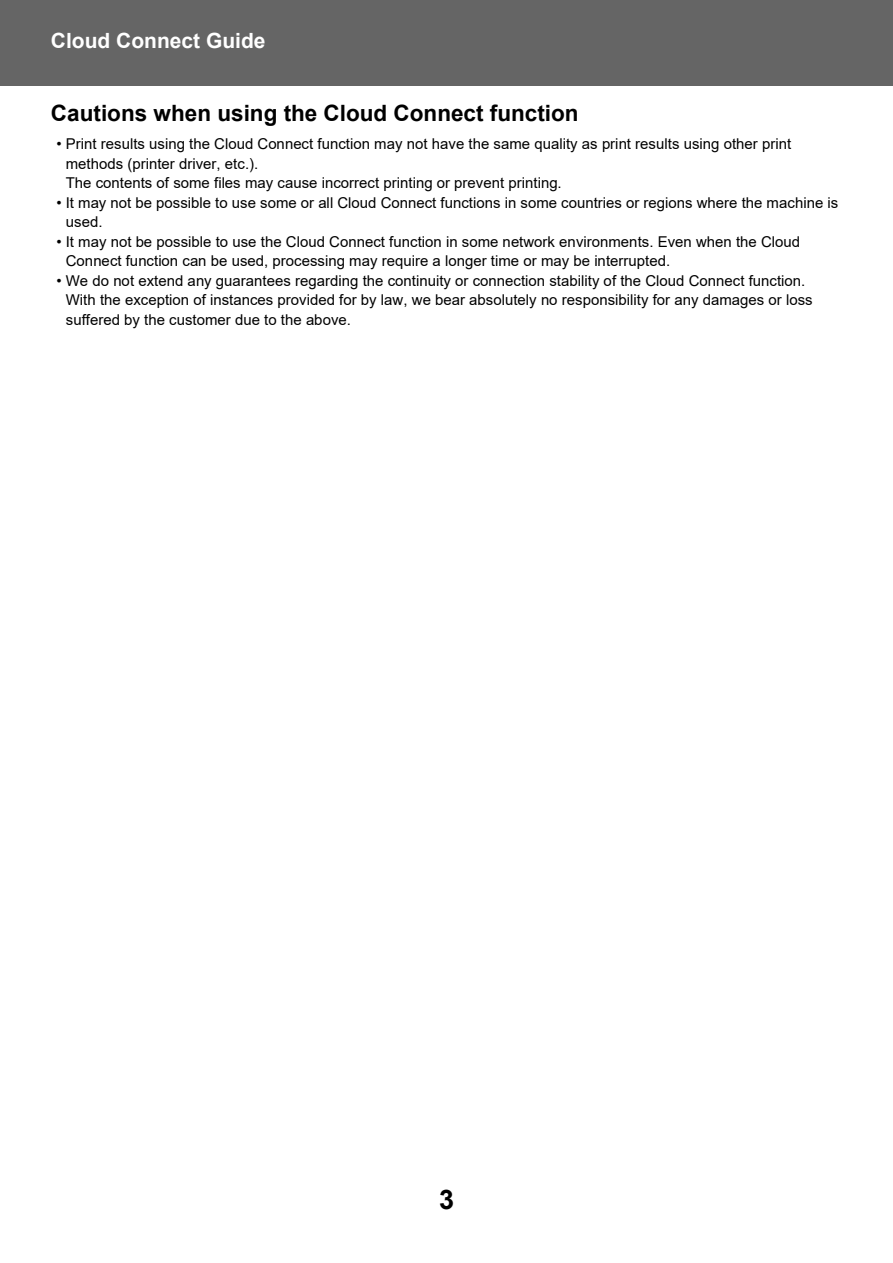
<style>
.page{position:relative;width:893px;height:1263px;background:#fff}
.page>*{position:absolute;margin:0;border:0;box-sizing:border-box;transform-origin:0 0}
.t1{font:700 27px "Arial";color:#000}
.t2{font:700 22.5px "Arial";color:#000}
.t3{font:700 21px "Arial";color:#fff}
.t4{font:15px/19.5px "Arial";color:#000}
</style>
<div class="page">
<div style="left:0;top:0;width:892px;height:85px;background:#656565"></div>
<h3 class="t3" style="left:51px;top:29px;width:216px">Cloud Connect Guide</h3>
<h2 class="t2" style="left:51px;top:101px;width:529px">Cautions when using the Cloud Connect function</h2>
<p class="t4" style="left:66px;top:134px;width:726px;text-indent:-9px">• Print results using the Cloud Connect function may not have the same quality as print results using other print methods (printer driver, etc.).<br>The contents of some files may cause incorrect printing or prevent printing.</p>
<p class="t4" style="left:66px;top:193px;width:774px;text-indent:-9px">• It may not be possible to use some or all Cloud Connect functions in some countries or regions where the machine is used.</p>
<p class="t4" style="left:66px;top:232px;width:736px;text-indent:-9px">• It may not be possible to use the Cloud Connect function in some network environments. Even when the Cloud<br>Connect function can be used, processing may require a longer time or may be interrupted.</p>
<p class="t4" style="left:66px;top:271px;width:748px;text-indent:-9px">• We do not extend any guarantees regarding the continuity or connection stability of the Cloud Connect function.<br>With the exception of instances provided for by law, we bear absolutely no responsibility for any damages or loss suffered by the customer due to the above.</p>
<h1 class="t1" style="left:439px;top:1184px;width:17px">3</h1>
</div>
